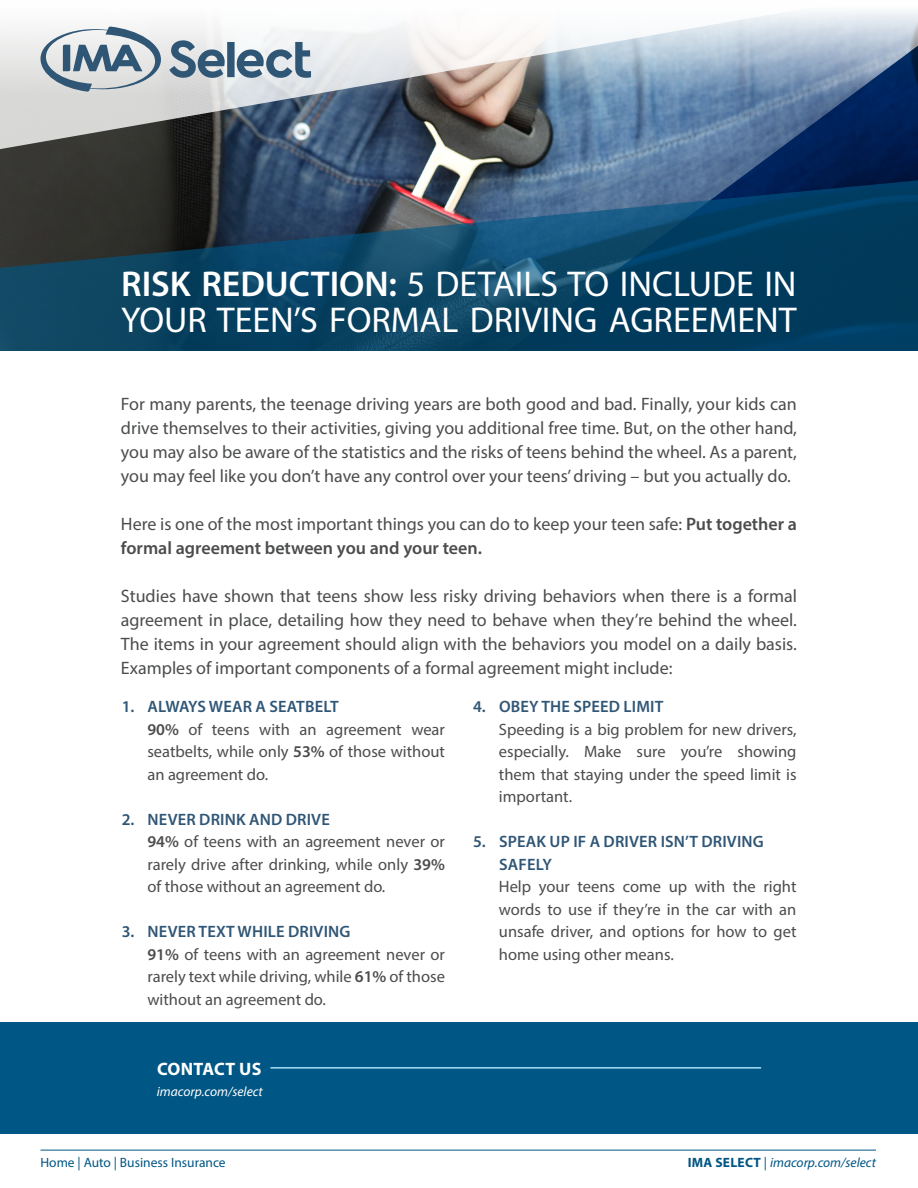
<style>
.page{position:relative;width:918px;height:1188px;background:#fff}
.page>*{position:absolute;margin:0;border:0;box-sizing:border-box;transform-origin:0 0}
.t1{font:36px/36px "Myriad Pro";color:#fff}
.SS_Body_Copy{font:18px/24px "Myriad Pro";color:#4b4c4d;text-align:justify}
.SS_Body_Copy-2{font:700 18px "Myriad Pro";letter-spacing:.02em;color:#fff}
.SS_Body_Copy-3{font:16.5px/22.5px "Myriad Pro";color:#4b4c4d;text-align:justify}
.t2{font:600 16.5px/22.5px "Myriad Pro";letter-spacing:.01em;color:#305676}
.Blue_Subhead{font:italic 13.5px "Myriad Pro";color:#005684}
.Blue_Subhead-2{font:13.5px "Myriad Pro";color:#005684}
.t3{font:italic 13.5px "Myriad Pro";color:#fff}
.s1{font-weight:600}
.s2{font-weight:700;font-style:normal}
.s3{font-style:normal}
</style>
<div class="page">
<div style="left:0;top:1023px;width:918px;height:111px;background:#005684"></div>
<img style="left:0;top:152px;width:508px;height:27px">
<svg style="left:508px;top:152px;width:410px;height:27px;background:#36537a"></svg>
<svg style="left:0;top:11px;width:918px;height:141px"></svg>
<svg style="left:169px;top:40px;width:142px;height:38px"></svg>
<svg style="left:40px;top:26px;width:121px;height:67px"></svg>
<svg style="left:0;top:179px;width:918px;height:172px;background:#154360"></svg>
<hr style="left:40px;top:1150px;width:836px;height:1px;background:#005684">
<hr style="left:270px;top:1067px;width:491px;height:2px;background:#aae0f9">
<p class="t1" style="left:121px;top:266px;width:677px"><span class="s1">RISK REDUCTION:</span> 5 DETAILS TO INCLUDE IN<br>YOUR TEEN’S FORMAL DRIVING AGREEMENT</p>
<p class="SS_Body_Copy" style="left:121px;top:391px;width:678px">For many parents, the teenage driving years are both good and bad. Finally, your kids can drive themselves to their activities, giving you additional free time. But, on the other hand, you may also be aware of the statistics and the risks of teens behind the wheel. As a parent, you may feel like you don’t have any control over your teens’ driving – but you actually do.</p>
<p class="SS_Body_Copy" style="left:121px;top:511px;width:678px">Here is one of the most important things you can do to keep your teen safe: <span class="s1">Put together a formal agreement between you and your teen.</span></p>
<p class="SS_Body_Copy" style="left:121px;top:583px;width:678px">Studies have shown that teens show less risky driving behaviors when there is a formal agreement in place, detailing how they need to behave when they’re behind the wheel.<br>The items in your agreement should align with the behaviors you model on a daily basis.<br>Examples of important components of a formal agreement might include:</p>
<p class="t2" style="left:122px;top:695px;width:219px">1. ALWAYS WEAR A SEATBELT</p>
<p class="SS_Body_Copy-3" style="left:147px;top:718px;width:299px"><span class="s1">90%</span> of teens with an agreement wear seatbelts, while only <span class="s1">53%</span> of those without an agreement do.</p>
<p class="t2" style="left:122px;top:808px;width:210px">2. NEVER DRINK AND DRIVE</p>
<p class="SS_Body_Copy-3" style="left:147px;top:830px;width:299px"><span class="s1">94%</span> of teens with an agreement never or rarely drive after drinking, while only <span class="s1">39% </span>of those without an agreement do.</p>
<p class="t2" style="left:122px;top:920px;width:230px">3. NEVER TEXT WHILE DRIVING</p>
<p class="SS_Body_Copy-3" style="left:147px;top:943px;width:299px"><span class="s1">91%</span> of teens with an agreement never or rarely text while driving, while <span class="s1">61%</span> of those without an agreement do.</p>
<p class="SS_Body_Copy-2" style="left:157px;top:1057px;width:106px">CONTACT US</p>
<p class="t3" style="left:157px;top:1083px;width:107px">imacorp.com/select</p>
<p class="t2" style="left:473px;top:695px;width:192px">4. OBEY THE SPEED LIMIT</p>
<p class="SS_Body_Copy-3" style="left:499px;top:718px;width:299px">Speeding is a big problem for new drivers, especially. Make sure you’re showing them that staying under the speed limit is important.</p>
<p class="t2" style="left:499px;top:830px;width:266px;text-indent:-26px">5. SPEAK UP IF A DRIVER ISN’T DRIVING<br>SAFELY</p>
<p class="SS_Body_Copy-3" style="left:499px;top:875px;width:299px">Help your teens come up with the right words to use if they’re in the car with an unsafe driver, and options for how to get home using other means.</p>
<p class="Blue_Subhead-2" style="left:40px;top:1154px;width:187px">Home | Auto | Business Insurance</p>
<p class="Blue_Subhead" style="left:688px;top:1154px;width:190px"><span class="s2">IMA SELECT</span> <span class="s3">|</span> imacorp.com/select</p>
</div>
